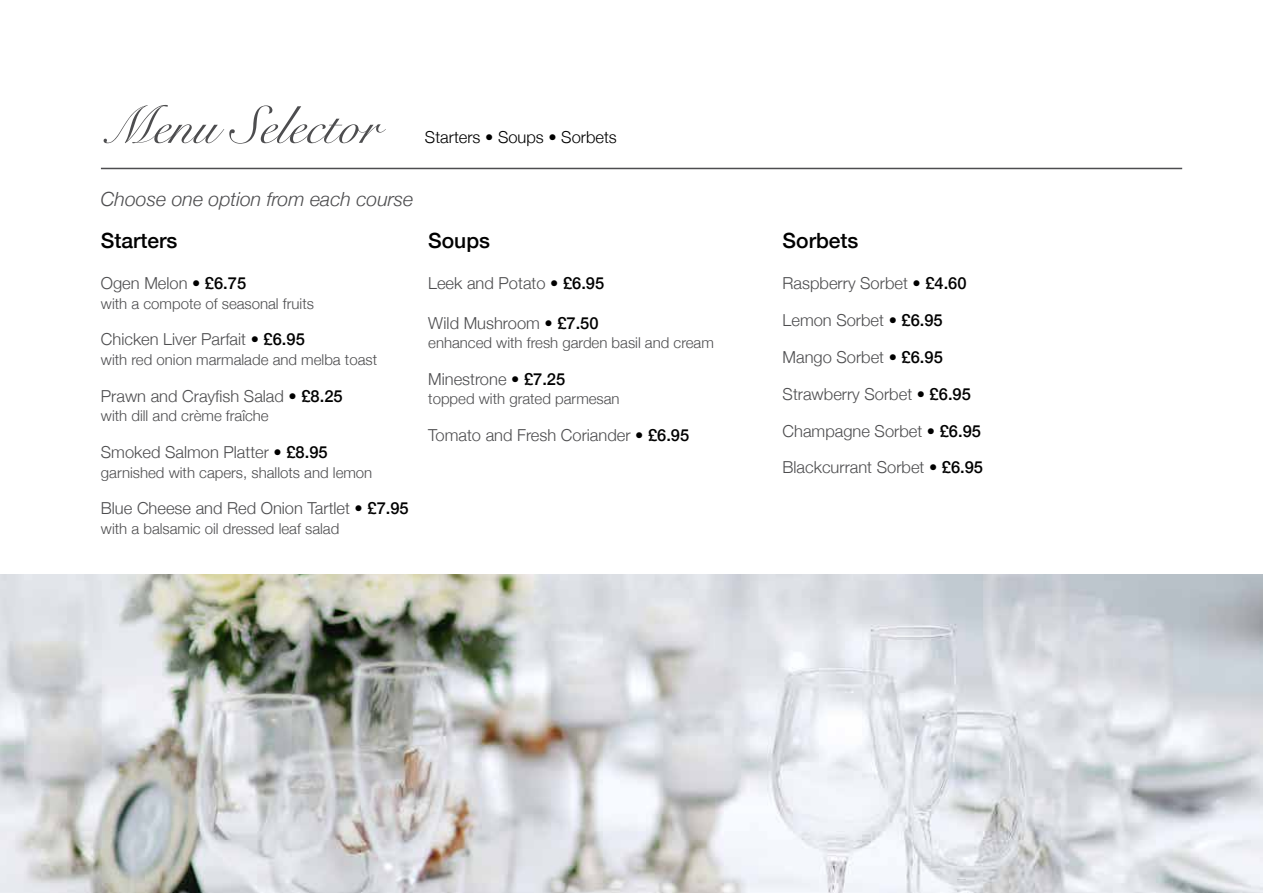
<style>
.page{position:relative;width:1263px;height:893px;background:#fff}
.page>*{position:absolute;margin:0;border:0;box-sizing:border-box;transform-origin:0 0}
.t1{font:52.5px "Snell Roundhand";color:#4d4d4f}
.t2{font:500 21px "Helvetica Neue";color:#000}
.t3{font:italic 300 19.5px "Helvetica Neue";color:#4d4d4f}
.t4{font:300 16.5px "Helvetica Neue";color:#4d4d4f}
.t5{font:300 16.5px "Helvetica Neue";color:#000}
.t6{font:300 15px "Helvetica Neue";color:#4d4d4f}
.s1{font-weight:500;color:#000}
</style>
<div class="page">
<img style="left:0;top:574px;width:1263px;height:319px">
<hr style="left:101px;top:168px;width:1081px;height:1px;background:#4d4d4f">
<h1 class="t1" style="left:101px;top:88px;width:280px">Menu Selector</h1>
<p class="t5" style="left:425px;top:124px;width:193px">Starters • Soups • Sorbets</p>
<p class="t3" style="left:101px;top:184px;width:314px">Choose one option from each course</p>
<p class="t2" style="left:101px;top:224px;width:78px">Starters</p>
<p class="t4" style="left:101px;top:270px;width:147px">Ogen Melon <span class="s1">• £6.75</span></p>
<p class="t6" style="left:101px;top:291px;width:215px">with a compote of seasonal fruits</p>
<p class="t4" style="left:101px;top:326px;width:205px">Chicken Liver Parfait <span class="s1">• £6.95</span></p>
<p class="t6" style="left:101px;top:347px;width:278px">with red onion marmalade and melba toast</p>
<p class="t4" style="left:101px;top:383px;width:243px">Prawn and Crayfish Salad <span class="s1">• £8.25</span></p>
<p class="t6" style="left:101px;top:404px;width:169px">with dill and crème fraîche</p>
<p class="t4" style="left:101px;top:439px;width:228px">Smoked Salmon Platter <span class="s1">• £8.95</span></p>
<p class="t6" style="left:101px;top:460px;width:273px">garnished with capers, shallots and lemon</p>
<p class="t4" style="left:101px;top:495px;width:309px">Blue Cheese and Red Onion Tartlet <span class="s1">• £7.95</span></p>
<p class="t6" style="left:101px;top:516px;width:240px">with a balsamic oil dressed leaf salad</p>
<p class="t2" style="left:428px;top:224px;width:63px">Soups</p>
<p class="t4" style="left:428px;top:270px;width:178px">Leek and Potato <span class="s1">• £6.95</span></p>
<p class="t4" style="left:428px;top:309px;width:172px">Wild Mushroom <span class="s1">• £7.50</span></p>
<p class="t6" style="left:428px;top:331px;width:287px">enhanced with fresh garden basil and cream</p>
<p class="t4" style="left:428px;top:366px;width:139px">Minestrone <span class="s1">• £7.25</span></p>
<p class="t6" style="left:428px;top:387px;width:193px">topped with grated parmesan</p>
<p class="t4" style="left:428px;top:422px;width:263px">Tomato and Fresh Coriander <span class="s1">• £6.95</span></p>
<p class="t2" style="left:783px;top:224px;width:77px">Sorbets</p>
<p class="t4" style="left:783px;top:270px;width:186px">Raspberry Sorbet <span class="s1">• £4.60</span></p>
<p class="t4" style="left:783px;top:307px;width:162px">Lemon Sorbet <span class="s1">• £6.95</span></p>
<p class="t4" style="left:783px;top:344px;width:162px">Mango Sorbet <span class="s1">• £6.95</span></p>
<p class="t4" style="left:783px;top:381px;width:190px">Strawberry Sorbet <span class="s1">• £6.95</span></p>
<p class="t4" style="left:783px;top:417px;width:200px">Champagne Sorbet <span class="s1">• £6.95</span></p>
<p class="t4" style="left:783px;top:454px;width:202px">Blackcurrant Sorbet <span class="s1">• £6.95</span></p>
</div>
